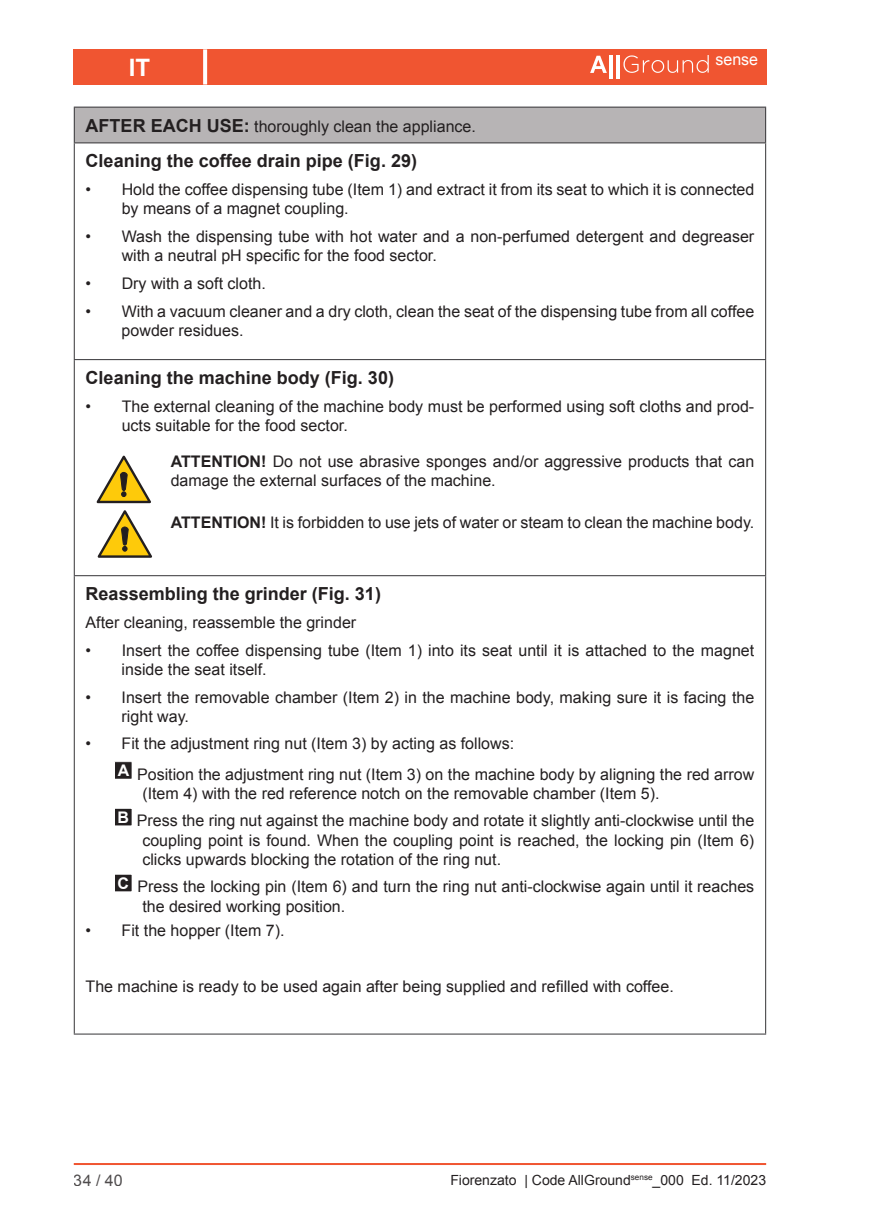
<style>
.page{position:relative;width:874px;height:1225px;background:#fff}
.page>*{position:absolute;margin:0;border:0;box-sizing:border-box;transform-origin:0 0}
.t1{font:700 24px "Arial";color:#fff}
.t2{font:700 18px "Arial";color:#231f20}
.t3{font:16px/19.2px "Arial";color:#231f20}
.t4{font:16px "Arial";color:#fff}
.t5{font:14px "Arial";color:#231f20}
.s1{font-weight:700;font-size:18px}
.s2{font-weight:700}
</style>
<div class="page">
<div style="left:74px;top:49px;width:131px;height:35px;background:#f05531"></div>
<div style="left:205px;top:49px;width:560px;height:35px;background:#f05531"></div>
<svg style="left:203px;top:49px;width:4px;height:35px"></svg>
<svg style="left:623px;top:55px;width:85px;height:18px"></svg>
<svg style="left:590px;top:56px;width:16px;height:17px"></svg>
<hr style="left:609px;top:55px;width:3px;height:24px;background:#fff">
<svg style="left:616px;top:55px;width:3px;height:24px"></svg>
<hr style="left:74px;top:1163px;width:691px;height:2px;background:#f05531">
<div style="left:74px;top:107px;width:691px;height:36px;background:#b7b4b5"></div>
<hr style="left:74px;top:107px;width:691px;height:1px;background:#353437">
<hr style="left:74px;top:108px;width:1px;height:34px;background:#353437">
<hr style="left:764px;top:108px;width:1px;height:34px;background:#353437">
<hr style="left:74px;top:142px;width:691px;height:1px;background:#353437">
<hr style="left:74px;top:143px;width:1px;height:216px;background:#353437">
<hr style="left:764px;top:143px;width:1px;height:216px;background:#353437">
<hr style="left:74px;top:359px;width:691px;height:1px;background:#353437">
<hr style="left:74px;top:360px;width:1px;height:215px;background:#353437">
<hr style="left:764px;top:360px;width:1px;height:215px;background:#353437">
<hr style="left:74px;top:575px;width:691px;height:1px;background:#353437">
<hr style="left:74px;top:576px;width:1px;height:457px;background:#353437">
<hr style="left:764px;top:576px;width:1px;height:457px;background:#353437">
<hr style="left:74px;top:1033px;width:691px;height:1px;background:#353437">
<div style="left:114px;top:761px;width:18px;height:18px;background:#231f20"></div>
<div style="left:114px;top:761px;width:18px;height:18px;border:1px solid #fff"></div>
<div style="left:114px;top:808px;width:18px;height:18px;background:#231f20"></div>
<div style="left:114px;top:808px;width:18px;height:18px;border:1px solid #fff"></div>
<div style="left:114px;top:874px;width:18px;height:18px;background:#231f20"></div>
<div style="left:114px;top:873px;width:18px;height:19px;border:1px solid #fff"></div>
<svg style="left:97px;top:455px;width:55px;height:103px"></svg>
<h1 class="t1" style="left:129px;top:51px;width:23px">IT</h1>
<p class="t4" style="left:715px;top:49px;width:44px">sense</p>
<p class="t3" style="left:86px;top:116px;width:391px"><span class="s1">AFTER EACH USE:</span> thoroughly clean the appliance.</p>
<p class="t2" style="left:86px;top:149px;width:333px">Cleaning the coffee drain pipe (Fig. 29)</p>
<p class="t3" style="left:122px;top:180px;width:633px;text-indent:-36px">• Hold the coffee dispensing tube (Item 1) and extract it from its seat to which it is connected by means of a magnet coupling.</p>
<p class="t3" style="left:122px;top:227px;width:633px;text-indent:-36px">• Wash the dispensing tube with hot water and a non-perfumed detergent and degreaser with a neutral pH specific for the food sector.</p>
<p class="t3" style="left:86px;top:274px;width:182px">• Dry with a soft cloth.</p>
<p class="t3" style="left:122px;top:301px;width:633px;text-indent:-36px">• With a vacuum cleaner and a dry cloth, clean the seat of the dispensing tube from all coffee powder residues.</p>
<p class="t2" style="left:86px;top:366px;width:310px">Cleaning the machine body (Fig. 30)</p>
<p class="t3" style="left:122px;top:397px;width:633px;text-indent:-36px">• The external cleaning of the machine body must be performed using soft cloths and prod&shy;ucts suitable for the food sector.</p>
<p class="t3" style="left:171px;top:452px;width:584px"><span class="s2">ATTENTION!</span> Do not use abrasive sponges and/or aggressive products that can damage the external surfaces of the machine.</p>
<p class="t3" style="left:171px;top:513px;width:584px"><span class="s2">ATTENTION!</span> It is forbidden to use jets of water or steam to clean the machine body.</p>
<p class="t2" style="left:86px;top:582px;width:297px">Reassembling the grinder (Fig. 31)</p>
<p class="t3" style="left:86px;top:613px;width:272px">After cleaning, reassemble the grinder</p>
<p class="t3" style="left:122px;top:640px;width:633px;text-indent:-36px">• Insert the coffee dispensing tube (Item 1) into its seat until it is attached to the magnet inside the seat itself.</p>
<p class="t3" style="left:122px;top:687px;width:633px;text-indent:-36px">• Insert the removable chamber (Item 2) in the machine body, making sure it is facing the right way.</p>
<p class="t3" style="left:118px;top:729px;width:637px;line-height:30.4px;text-indent:-32px">• Fit the adjustment ring nut (Item 3) by acting as follows:<br><sup>A</sup> Position the adjustment ring nut (Item 3) on the machine body by aligning the red arrow</p>
<p class="t3" style="left:117px;top:780px;width:638px;line-height:27.4px;text-indent:25px">(Item 4) with the red reference notch on the removable chamber (Item 5).<br><sup>B</sup> Press the ring nut against the machine body and rotate it slightly anti-clockwise until the</p>
<p class="t3" style="left:142px;top:830px;width:613px">coupling point is found. When the coupling point is reached, the locking pin (Item 6) clicks upwards blocking the rotation of the ring nut.</p>
<p class="t3" style="left:142px;top:877px;width:613px;text-indent:-25px"><sup>C</sup> Press the locking pin (Item 6) and turn the ring nut anti-clockwise again until it reaches the desired working position.</p>
<p class="t3" style="left:86px;top:921px;width:200px">• Fit the hopper (Item 7).</p>
<p class="t3" style="left:86px;top:976px;width:589px">The machine is ready to be used again after being supplied and refilled with coffee.</p>
<p class="t3" style="left:74px;top:1170px;width:50px">34 / 40</p>
<p class="t5" style="left:450px;top:1170px;width:317px">Fiorenzato | Code AllGround<sup>sense</sup>_000 Ed. 11/2023</p>
</div>
